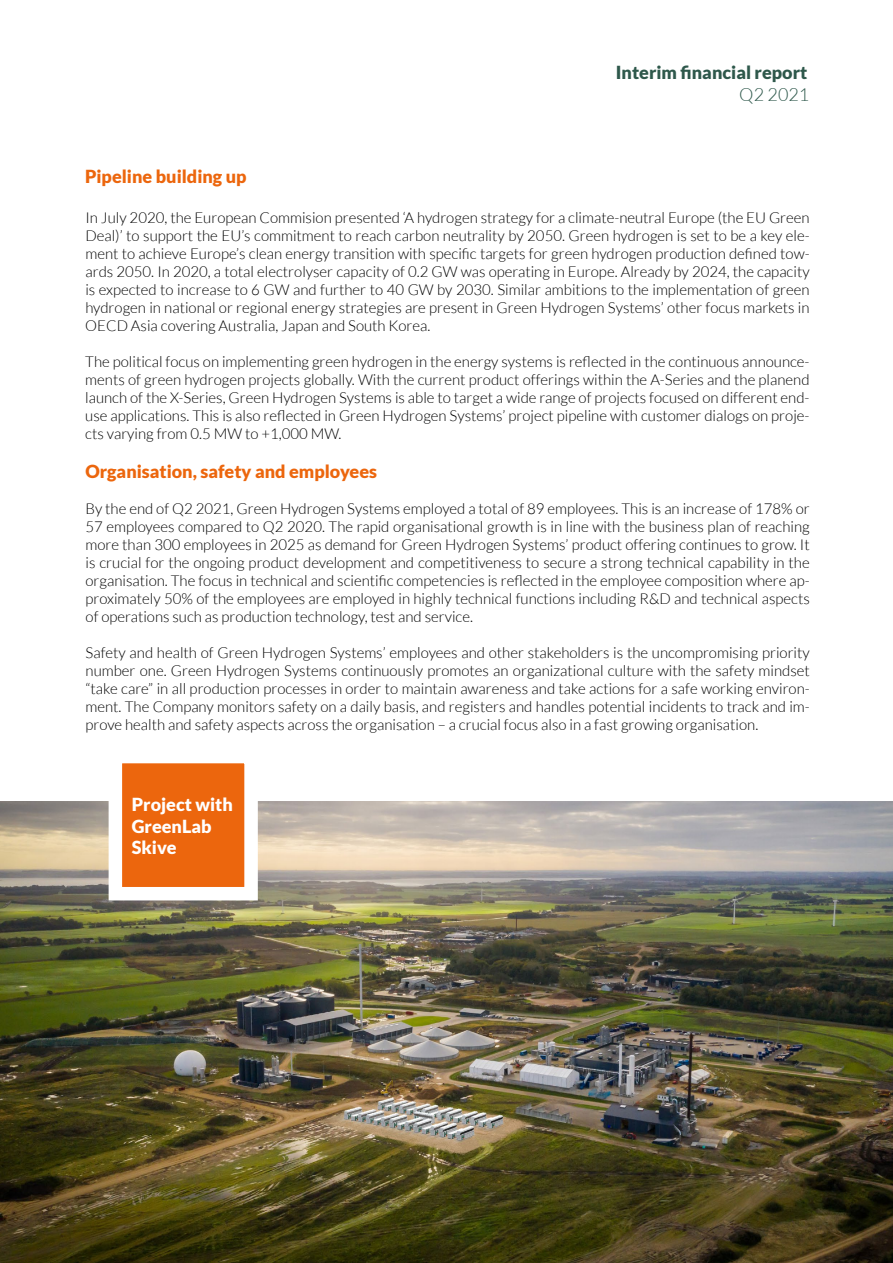
<style>
.page{position:relative;width:893px;height:1263px;background:#fff}
.page>*{position:absolute;margin:0;border:0;box-sizing:border-box;transform-origin:0 0}
.t1{font:900 18px "Lato";color:#ec660d}
.t2{font:900 18px/21.6px "Lato";color:#fff}
.t3{font:900 18px "Lato";color:#2e584b}
.t4{font:300 18px "Lato";color:#2e584b}
.t5{font:300 15px/18px "Lato";color:#000;text-align:justify}
</style>
<div class="page">
<img style="left:0;top:801px;width:893px;height:462px">
<div style="left:109px;top:750px;width:149px;height:150px;background:#ec660d;border:14px solid #fff"></div>
<p class="t1" style="left:85px;top:166px;width:163px">Pipeline building up</p>
<p class="t3" style="left:616px;top:62px;width:193px">Interim financial report</p>
<p class="t4" style="left:739px;top:85px;width:72px">Q2 2021</p>
<p class="t5" style="left:85px;top:208px;width:726px">In July 2020, the European Commision presented ‘A hydrogen strategy for a climate-neutral Europe (the EU Green Deal)’ to support the EU’s commitment to reach carbon neutrality by 2050. Green hydrogen is set to be a key ele&shy;ment to achieve Europe’s clean energy transition with specific targets for green hydrogen production defined tow&shy;ards 2050. In 2020, a total electrolyser capacity of 0.2 GW was operating in Europe. Already by 2024, the capacity is expected to increase to 6 GW and further to 40 GW by 2030. Similar ambitions to the implementation of green hydrogen in national or regional energy strategies are present in Green Hydrogen Systems’ other focus markets in OECD Asia covering Australia, Japan and South Korea.</p>
<p class="t5" style="left:85px;top:352px;width:726px">The political focus on implementing green hydrogen in the energy systems is reflected in the continuous announce&shy;ments of green hydrogen projects globally. With the current product offerings within the A-Series and the planend launch of the X-Series, Green Hydrogen Systems is able to target a wide range of projects focused on different end&shy;use applications. This is also reflected in Green Hydrogen Systems’ project pipeline with customer dialogs on proje&shy;cts varying from 0.5 MW to +1,000 MW.</p>
<p class="t1" style="left:85px;top:461px;width:293px">Organisation, safety and employees</p>
<p class="t5" style="left:85px;top:500px;width:726px">By the end of Q2 2021, Green Hydrogen Systems employed a total of 89 employees. This is an increase of 178% or 57 employees compared to Q2 2020. The rapid organisational growth is in line with the business plan of reaching more than 300 employees in 2025 as demand for Green Hydrogen Systems’ product offering continues to grow. It is crucial for the ongoing product development and competitiveness to secure a strong technical capability in the organisation. The focus in technical and scientific competencies is reflected in the employee composition where ap&shy;proximately 50% of the employees are employed in highly technical functions including R&amp;D and technical aspects of operations such as production technology, test and service.</p>
<p class="t5" style="left:86px;top:644px;width:726px">Safety and health of Green Hydrogen Systems’ employees and other stakeholders is the uncompromising priority number one. Green Hydrogen Systems continuously promotes an organizational culture with the safety mindset “take care” in all production processes in order to maintain awareness and take actions for a safe working environ&shy;ment. The Company monitors safety on a daily basis, and registers and handles potential incidents to track and im&shy;prove health and safety aspects across the organisation – a crucial focus also in a fast growing organisation.</p>
<p class="t2" style="left:132px;top:793px;width:103px">Project with<br>GreenLab<br>Skive</p>
</div>
